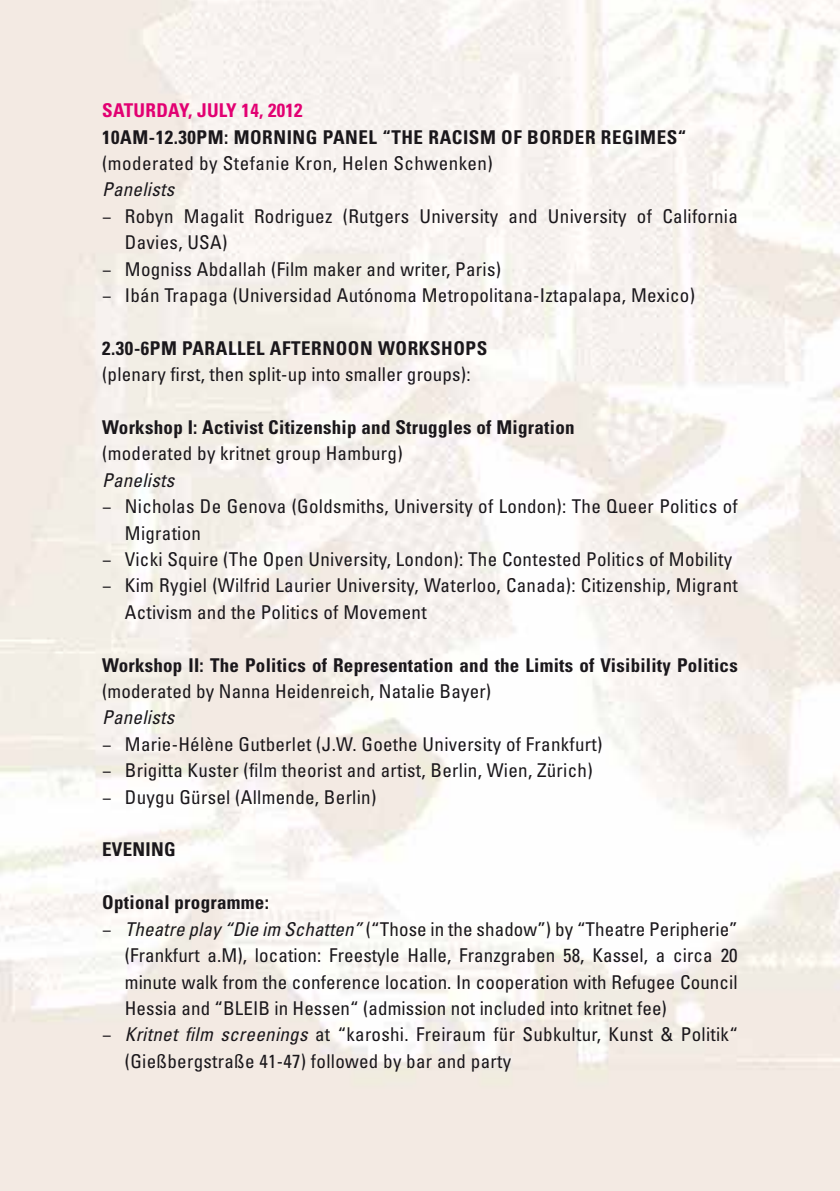
<style>
.page{position:relative;width:840px;height:1191px;background:#fff}
.page>*{position:absolute;margin:0;border:0;box-sizing:border-box;transform-origin:0 0}
.t1{font:condensed 19px/26.4px "Univers";letter-spacing:.015em;color:#1a171b}
.t2{font:700 condensed 19px "Univers";letter-spacing:.015em;color:#1a171b}
.t3{font:italic condensed 19px "Univers";letter-spacing:.015em;color:#1a171b}
.t4{font:700 condensed 19px "Univers";letter-spacing:.015em;color:#e20072}
.s1{font-style:italic}
</style>
<div class="page">
<p class="t4" style="left:102px;top:103px;width:202px">SATURDAY, JULY 14, 2012</p>
<p class="t2" style="left:102px;top:130px;width:585px">10AM-12.30PM: MORNING PANEL “THE RACISM OF BORDER REGIMES“</p>
<p class="t1" style="left:102px;top:152px;width:392px">(moderated by Stefanie Kron, Helen Schwenken)</p>
<p class="t3" style="left:102px;top:183px;width:73px">Panelists</p>
<p class="t1" style="left:102px;top:204px;width:636px">− Robyn Magalit Rodriguez (Rutgers University and University of California</p>
<p class="t1" style="left:125px;top:231px;width:104px">Davies, USA)</p>
<p class="t1" style="left:102px;top:257px;width:400px">− Mogniss Abdallah (Film maker and writer, Paris)</p>
<p class="t1" style="left:102px;top:284px;width:594px">− Ibán Trapaga (Universidad Autónoma Metropolitana-Iztapalapa, Mexico)</p>
<p class="t2" style="left:102px;top:341px;width:386px">2.30-6PM PARALLEL AFTERNOON WORKSHOPS</p>
<p class="t1" style="left:102px;top:363px;width:370px">(plenary first, then split-up into smaller groups):</p>
<p class="t2" style="left:102px;top:420px;width:474px">Workshop I: Activist Citizenship and Struggles of Migration</p>
<p class="t1" style="left:102px;top:442px;width:302px">(moderated by kritnet group Hamburg)</p>
<p class="t3" style="left:102px;top:473px;width:73px">Panelists</p>
<p class="t1" style="left:102px;top:495px;width:636px">− Nicholas De Genova (Goldsmiths, University of London): The Queer Politics of</p>
<p class="t1" style="left:125px;top:521px;width:78px">Migration</p>
<p class="t1" style="left:102px;top:548px;width:631px">− Vicki Squire (The Open University, London): The Contested Politics of Mobility</p>
<p class="t1" style="left:102px;top:574px;width:636px">− Kim Rygiel (Wilfrid Laurier University, Waterloo, Canada): Citizenship, Migrant</p>
<p class="t1" style="left:125px;top:600px;width:303px">Activism and the Politics of Movement</p>
<p class="t2" style="left:102px;top:658px;width:636px">Workshop II: The Politics of Representation and the Limits of Visibility Politics</p>
<p class="t1" style="left:102px;top:680px;width:390px">(moderated by Nanna Heidenreich, Natalie Bayer)</p>
<p class="t3" style="left:102px;top:710px;width:73px">Panelists</p>
<p class="t1" style="left:102px;top:732px;width:501px">− Marie-Hélène Gutberlet (J.W. Goethe University of Frankfurt) − Brigitta Kuster (film theorist and artist, Berlin, Wien, Zürich) − Duygu Gürsel (Allmende, Berlin)</p>
<p class="t2" style="left:102px;top:842px;width:75px">EVENING</p>
<p class="t2" style="left:102px;top:895px;width:168px">Optional programme:</p>
<p class="t1" style="left:102px;top:917px;width:11px">−</p>
<p class="t1" style="left:125px;top:917px;width:614px;text-align:justify"><span class="s1">Theatre play “Die im Schatten”</span> (“Those in the shadow”) by “Theatre Peripherie” (Frankfurt a.M), location: Freestyle Halle, Franzgraben 58, Kassel, a circa 20 minute walk from the conference location. In cooperation with Refugee Council Hessia and “BLEIB in Hessen“ (admission not included into kritnet fee)</p>
<p class="t1" style="left:102px;top:1023px;width:11px">−</p>
<p class="t1" style="left:125px;top:1023px;width:614px"><span class="s1">Kritnet film screenings</span> at “karoshi. Freiraum für Subkultur, Kunst &amp; Politik“ (Gießbergstraße 41-47) followed by bar and party</p>
</div>
